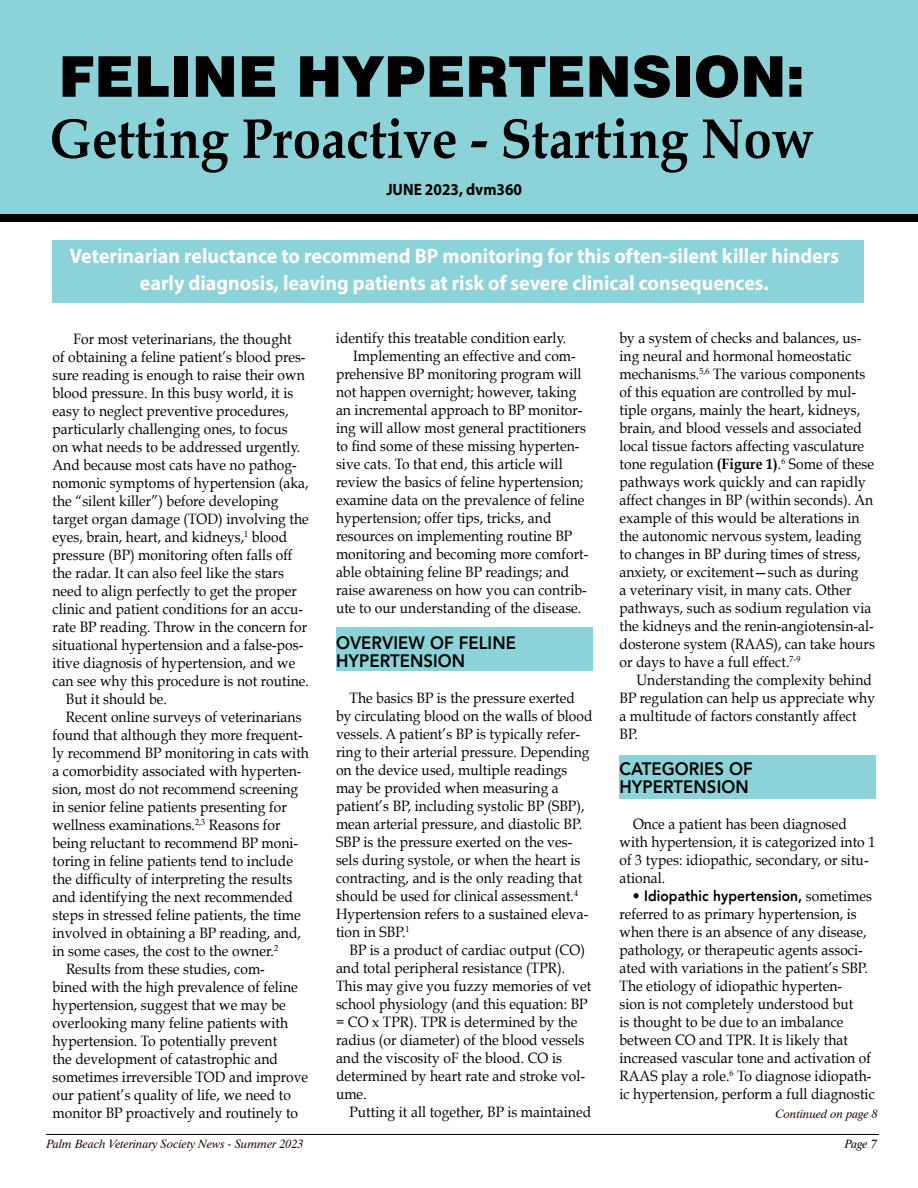
<style>
.page{position:relative;width:918px;height:1188px;background:#fff}
.page>*{position:absolute;margin:0;border:0;box-sizing:border-box;transform-origin:0 0}
.t1{font:700 56.25px "Book Antiqua";letter-spacing:.005em;color:#000;scale:.9 1}
.t2{font:900 56.25px "Swiss 721 BT";letter-spacing:.005em;color:#000}
.t3{font:700 21px/27px "Myriad Pro";color:#fff;text-align:center;scale:.95 1}
.t4{font:800 18px/18px "Avenir";letter-spacing:.005em;color:#000;scale:.93 1}
.t5{font:700 16.5px "Myriad Pro";color:#000;scale:.93 1}
.t6{font:15px/18px "Book Antiqua";letter-spacing:.005em;color:#000;scale:.92 1}
.t7{font:800 15px "Avenir";letter-spacing:.005em;color:#000;scale:.92 1}
.t8{font:italic 12px "Dutch 801 BT";color:#1c0700}
.t9{font:italic 12px "Dutch 801 BT";color:#000}
.s1{font-weight:700}
.s2{font-family:"Book Antiqua";font-weight:400}
</style>
<div class="page">
<div style="left:620px;top:755px;width:256px;height:44px;background:#8bd3d8"></div>
<div style="left:336px;top:627px;width:256px;height:44px;background:#8bd3d8"></div>
<hr style="left:46px;top:1134px;width:833px;height:1px;background:#000">
<div style="left:0;top:0;width:918px;height:217px;background:#8bd3d8"></div>
<div style="left:0;top:214px;width:918px;height:8px;background:#000"></div>
<div style="left:52px;top:240px;width:812px;height:62px;background:#8bd3d8"></div>
<h1 class="t2" style="left:59px;top:43px;width:748px">FELINE HYPERTENSION:</h1>
<h1 class="t1" style="left:50px;top:106px;width:851px">Getting Proactive - Starting Now</h1>
<p class="t5" style="left:386px;top:179px;width:148px">JUNE 2023, dvm360</p>
<h2 class="t3" style="left:69px;top:242px;width:812px">Veterinarian reluctance to recommend BP monitoring for this often-silent killer hinders early diagnosis, leaving patients at risk of severe clinical consequences.</h2>
<p class="t6" style="left:73px;top:330px;width:239px">For most veterinarians, the thought</p>
<p class="t6" style="left:52px;top:348px;width:277px">of obtaining a feline patient’s blood pres-</p>
<p class="t6" style="left:52px;top:366px;width:276px">sure reading is enough to raise their own</p>
<p class="t6" style="left:52px;top:384px;width:263px">blood pressure. In this busy world, it is</p>
<p class="t6" style="left:52px;top:402px;width:258px">easy to neglect preventive procedures,</p>
<p class="t6" style="left:52px;top:420px;width:257px">particularly challenging ones, to focus</p>
<p class="t6" style="left:52px;top:438px;width:271px">on what needs to be addressed urgently.</p>
<p class="t6" style="left:52px;top:456px;width:267px">And because most cats have no pathog-</p>
<p class="t6" style="left:52px;top:474px;width:280px">nomonic symptoms of hypertension (aka,</p>
<p class="t6" style="left:52px;top:492px;width:247px">the “silent killer”) before developing</p>
<p class="t6" style="left:52px;top:510px;width:280px">target organ damage (TOD) involving the</p>
<p class="t6" style="left:52px;top:528px;width:257px">eyes, brain, heart, and kidneys,<sup>1</sup> blood</p>
<p class="t6" style="left:52px;top:546px;width:262px">pressure (BP) monitoring often falls off</p>
<p class="t6" style="left:52px;top:564px;width:253px">the radar. It can also feel like the stars</p>
<p class="t6" style="left:52px;top:582px;width:267px">need to align perfectly to get the proper</p>
<p class="t6" style="left:52px;top:600px;width:274px">clinic and patient conditions for an accu-</p>
<p class="t6" style="left:52px;top:618px;width:278px">rate BP reading. Throw in the concern for</p>
<p class="t6" style="left:52px;top:636px;width:274px">situational hypertension and a false-pos-</p>
<p class="t6" style="left:52px;top:654px;width:265px">itive diagnosis of hypertension, and we</p>
<p class="t6" style="left:52px;top:672px;width:280px">can see why this procedure is not routine.</p>
<p class="t6" style="left:66px;top:690px;width:111px">But it should be.</p>
<p class="t6" style="left:66px;top:708px;width:258px">Recent online surveys of veterinarians</p>
<p class="t6" style="left:52px;top:726px;width:274px">found that although they more frequent-</p>
<p class="t6" style="left:52px;top:744px;width:280px">ly recommend BP monitoring in cats with</p>
<p class="t6" style="left:52px;top:762px;width:272px">a comorbidity associated with hyperten-</p>
<p class="t6" style="left:52px;top:780px;width:269px">sion, most do not recommend screening</p>
<p class="t6" style="left:52px;top:798px;width:256px">in senior feline patients presenting for</p>
<p class="t6" style="left:52px;top:816px;width:249px">wellness examinations.<sup>2,3</sup> Reasons for</p>
<p class="t6" style="left:53px;top:834px;width:269px">being reluctant to recommend BP moni-</p>
<p class="t6" style="left:52px;top:852px;width:263px">toring in feline patients tend to include</p>
<p class="t6" style="left:52px;top:870px;width:262px">the difficulty of interpreting the results</p>
<p class="t6" style="left:52px;top:888px;width:263px">and identifying the next recommended</p>
<p class="t6" style="left:52px;top:906px;width:271px">steps in stressed feline patients, the time</p>
<p class="t6" style="left:52px;top:924px;width:272px">involved in obtaining a BP reading, and,</p>
<p class="t6" style="left:52px;top:942px;width:247px">in some cases, the cost to the owner.<sup>2</sup></p>
<p class="t6" style="left:66px;top:960px;width:218px">Results from these studies, com-</p>
<p class="t6" style="left:52px;top:978px;width:268px">bined with the high prevalence of feline</p>
<p class="t6" style="left:52px;top:996px;width:255px">hypertension, suggest that we may be</p>
<p class="t6" style="left:52px;top:1014px;width:258px">overlooking many feline patients with</p>
<p class="t6" style="left:52px;top:1032px;width:246px">hypertension. To potentially prevent</p>
<p class="t6" style="left:52px;top:1050px;width:246px">the development of catastrophic and</p>
<p class="t6" style="left:52px;top:1068px;width:279px">sometimes irreversible TOD and improve</p>
<p class="t6" style="left:52px;top:1086px;width:261px">our patient’s quality of life, we need to</p>
<p class="t6" style="left:52px;top:1104px;width:268px">monitor BP proactively and routinely to</p>
<p class="t6" style="left:336px;top:329px;width:252px">identify this treatable condition early.</p>
<p class="t6" style="left:353px;top:347px;width:244px">Implementing an effective and com-</p>
<p class="t6" style="left:336px;top:365px;width:268px">prehensive BP monitoring program will</p>
<p class="t6" style="left:336px;top:383px;width:263px">not happen overnight; however, taking</p>
<p class="t6" style="left:336px;top:401px;width:269px">an incremental approach to BP monitor-</p>
<p class="t6" style="left:336px;top:419px;width:273px">ing will allow most general practitioners</p>
<p class="t6" style="left:336px;top:437px;width:266px">to find some of these missing hyperten-</p>
<p class="t6" style="left:336px;top:455px;width:248px">sive cats. To that end, this article will</p>
<p class="t6" style="left:336px;top:473px;width:270px">review the basics of feline hypertension;</p>
<p class="t6" style="left:336px;top:491px;width:272px">examine data on the prevalence of feline</p>
<p class="t6" style="left:336px;top:509px;width:236px">hypertension; offer tips, tricks, and</p>
<p class="t6" style="left:336px;top:527px;width:258px">resources on implementing routine BP</p>
<p class="t6" style="left:336px;top:545px;width:276px">monitoring and becoming more comfort-</p>
<p class="t6" style="left:336px;top:563px;width:255px">able obtaining feline BP readings; and</p>
<p class="t6" style="left:336px;top:581px;width:274px">raise awareness on how you can contrib-</p>
<p class="t6" style="left:336px;top:599px;width:268px">ute to our understanding of the disease.</p>
<p class="t4" style="left:336px;top:634px;width:195px">OVERVIEW OF FELINE<br>HYPERTENSION</p>
<p class="t6" style="left:336px;top:689px;width:280px;text-indent:14px">The basics BP is the pressure exerted by circulating blood on the walls of blood vessels. A patient’s BP is typically refer&shy;ring to their arterial pressure. Depending on the device used, multiple readings may be provided when measuring a patient’s BP, including systolic BP (SBP), mean arterial pressure, and diastolic BP.<br>SBP is the pressure exerted on the ves&shy;sels during systole, or when the heart is contracting, and is the only reading that should be used for clinical assessment.<sup>4<br></sup>Hypertension refers to a sustained eleva&shy;tion in SBP.<sup>1</sup></p>
<p class="t6" style="left:336px;top:941px;width:279px;text-indent:14px">BP is a product of cardiac output (CO) and total peripheral resistance (TPR).<br>This may give you fuzzy memories of vet school physiology (and this equation: BP = CO x TPR). TPR is determined by the radius (or diameter) of the blood vessels and the viscosity oF the blood. CO is determined by heart rate and stroke vol&shy;ume.</p>
<p class="t6" style="left:349px;top:1103px;width:264px">Putting it all together, BP is maintained</p>
<p class="t6" style="left:619px;top:329px;width:279px">by a system of checks and balances, us&shy;ing neural and hormonal homeostatic mechanisms.<sup>5,6</sup> The various components of this equation are controlled by mul&shy;tiple organs, mainly the heart, kidneys, brain, and blood vessels and associated local tissue factors affecting vasculature tone regulation <span class="s1">(Figure 1)</span>.<sup>6</sup> Some of these pathways work quickly and can rapidly affect changes in BP (within seconds). An example of this would be alterations in the autonomic nervous system, leading to changes in BP during times of stress, anxiety, or excitement—such as during<br>a veterinary visit, in many cats. Other pathways, such as sodium regulation via the kidneys and the renin-angiotensin-al&shy;dosterone system (RAAS), can take hours or days to have a full effect.<sup>7-9</sup></p>
<p class="t6" style="left:620px;top:671px;width:279px;text-indent:17px">Understanding the complexity behind<br>BP regulation can help us appreciate why a multitude of factors constantly affect<br>BP.</p>
<p class="t4" style="left:620px;top:760px;width:145px">CATEGORIES OF<br>HYPERTENSION</p>
<p class="t6" style="left:620px;top:815px;width:280px;text-indent:14px">Once a patient has been diagnosed with hypertension, it is categorized into 1 of 3 types: idiopathic, secondary, or situ&shy;ational.</p>
<p class="t7" style="left:633px;top:884px;width:261px">• Idiopathic hypertension, <span class="s2">sometimes</span></p>
<p class="t6" style="left:619px;top:905px;width:279px">referred to as primary hypertension, is when there is an absence of any disease, pathology, or therapeutic agents associ&shy;ated with variations in the patient’s SBP.<br>The etiology of idiopathic hyperten-<br>sion is not completely understood but<br>is thought to be due to an imbalance between CO and TPR. It is likely that increased vascular tone and activation of RAAS play a role.<sup>6</sup> To diagnose idiopath&shy;ic hypertension, perform a full diagnostic</p>
<p class="t8" style="left:775px;top:1107px;width:104px">Continued on page 8</p>
<p class="t8" style="left:46px;top:1137px;width:259px">Palm Beach Veterinary Society News - Summer 2023</p>
<p class="t9" style="left:845px;top:1137px;width:33px">Page 7</p>
</div>
